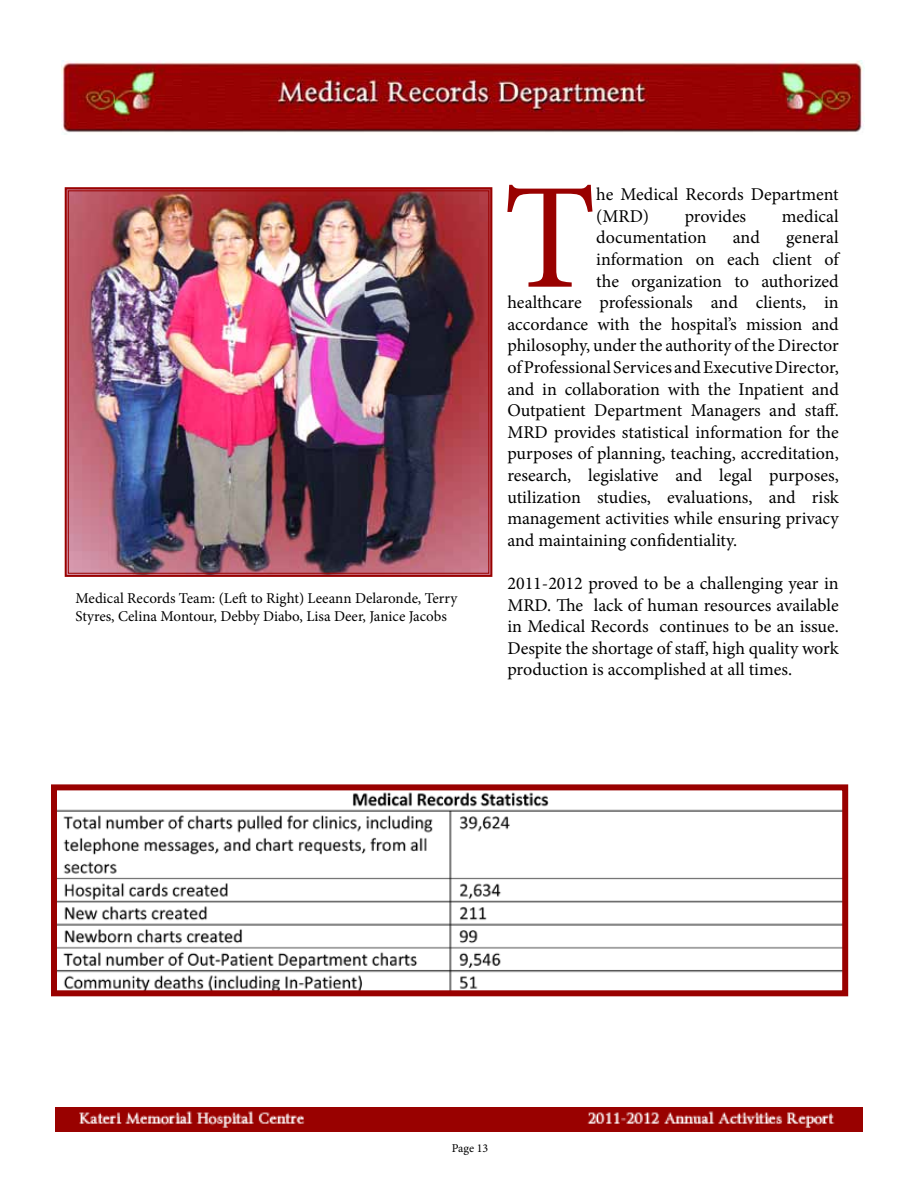
<style>
.page{position:relative;width:918px;height:1188px;background:#fff}
.page>*{position:absolute;margin:0;border:0;box-sizing:border-box;transform-origin:0 0}
.t1{font:150.9px "Minion Pro";color:#990100}
.t2{font:18px/21.6px "Minion Pro";color:#000}
.t3{font:15px/18px "Minion Pro";color:#000}
.t4{font:12px "Minion Pro";letter-spacing:-.005em;color:#000}
</style>
<div class="page">
<img style="left:61px;top:60px;width:803px;height:75px">
<img style="left:64px;top:187px;width:429px;height:390px">
<img style="left:55px;top:1108px;width:808px;height:24px">
<img style="left:58px;top:792px;width:783px;height:197px">
<div style="left:51px;top:784px;width:797px;height:212px;border:6px solid #990100"></div>
<p class="t3" style="left:76px;top:589px;width:383px">Medical Records Team: (Left to Right) Leeann Delaronde, Terry<br>Styres, Celina Montour, Debby Diabo, Lisa Deer, Janice Jacobs</p>
<h1 class="t1" style="left:503px;top:137px;width:95px">T</h1>
<p class="t2" style="left:596px;top:184px;width:244px">he Medical Records Department (MRD)</p>
<p class="t2" style="left:685px;top:205px;width:63px">provides</p>
<p class="t2" style="left:782px;top:205px;width:58px">medical</p>
<p class="t2" style="left:596px;top:227px;width:112px">documentation</p>
<p class="t2" style="left:733px;top:227px;width:29px">and</p>
<p class="t2" style="left:786px;top:227px;width:54px">general</p>
<p class="t2" style="left:596px;top:249px;width:244px">information on each client of</p>
<p class="t2" style="left:596px;top:270px;width:244px">the organization to authorized</p>
<p class="t2" style="left:507px;top:292px;width:333px">healthcare professionals and clients, in</p>
<p class="t2" style="left:507px;top:313px;width:333px">accordance with the hospital’s mission and</p>
<p class="t2" style="left:507px;top:335px;width:333px">philosophy, under the authority of the Director</p>
<p class="t2" style="left:507px;top:357px;width:333px">of Professional Services and Executive Director,</p>
<p class="t2" style="left:507px;top:378px;width:333px">and in collaboration with the Inpatient and</p>
<p class="t2" style="left:507px;top:400px;width:333px">Outpatient Department Managers and staff.</p>
<p class="t2" style="left:507px;top:421px;width:333px">MRD provides statistical information for the</p>
<p class="t2" style="left:507px;top:443px;width:333px">purposes of planning, teaching, accreditation,</p>
<p class="t2" style="left:507px;top:465px;width:333px">research, legislative and legal purposes,</p>
<p class="t2" style="left:507px;top:486px;width:333px">utilization studies, evaluations, and risk</p>
<p class="t2" style="left:507px;top:508px;width:333px">management activities while ensuring privacy</p>
<p class="t2" style="left:507px;top:529px;width:231px">and maintaining confidentiality.</p>
<p class="t2" style="left:507px;top:573px;width:333px;text-align:justify">2011-2012 proved to be a challenging year in MRD. The lack of human resources available in Medical Records continues to be an issue.<br>Despite the shortage of staff, high quality work production is accomplished at all times.</p>
<p class="t4" style="left:452px;top:1140px;width:38px">Page 13</p>
</div>
